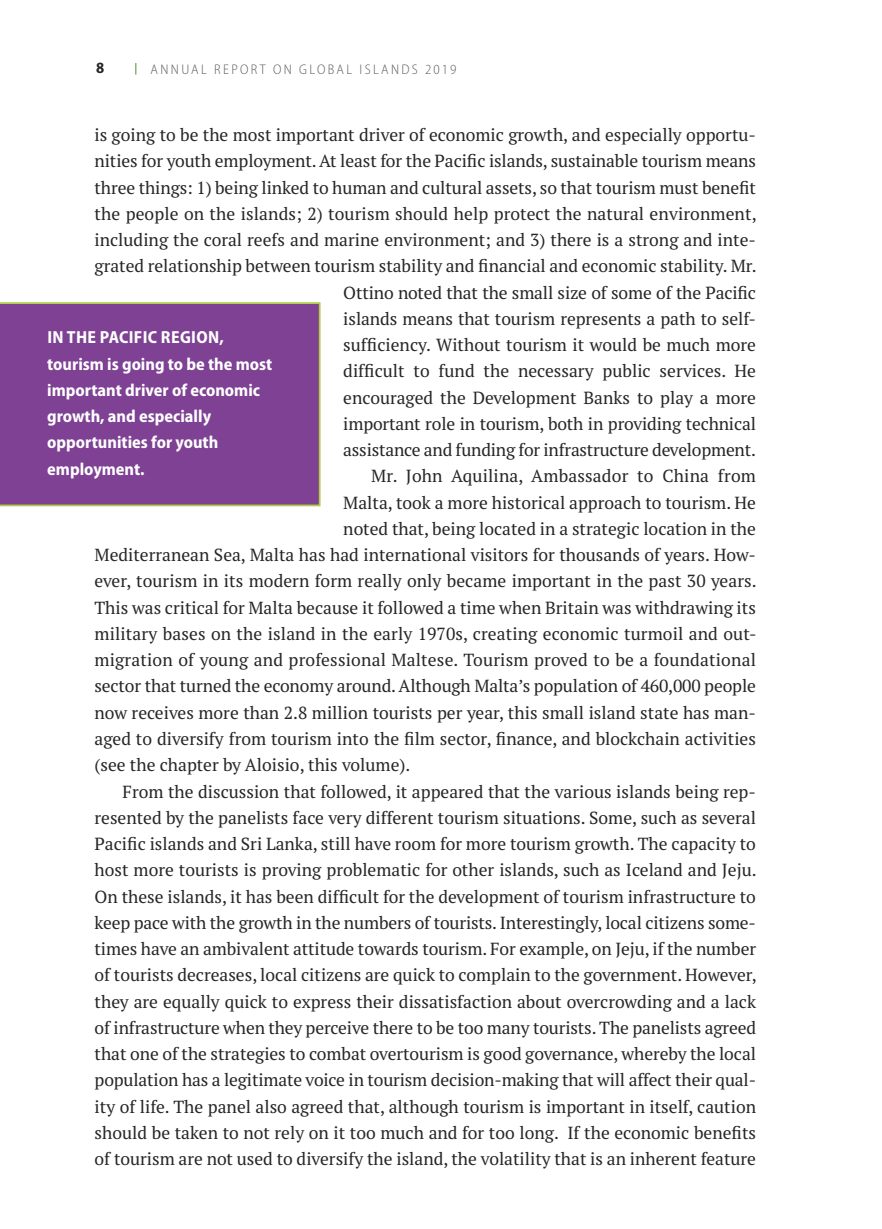
<style>
.page{position:relative;width:882px;height:1229px;background:#fff}
.page>*{position:absolute;margin:0;border:0;box-sizing:border-box;transform-origin:0 0}
.t1{font:17.5px "PT Serif";color:#272526}
.t2{font:700 semi-condensed 17.5px/26.2px "Myriad Pro";color:#fff}
.t3{font:700 semi-condensed 15.75px "Myriad Pro";color:#272526}
.t4{font:300 semi-condensed 14px "Myriad Pro";letter-spacing:.17em;color:#5d5c5c}
</style>
<div class="page">
<svg style="left:135px;top:63px;width:1px;height:12px"></svg>
<div style="left:0;top:302px;width:321px;height:204px;background:#7e4194"></div>
<p class="t3" style="left:96px;top:59px;width:10px">8</p>
<p class="t4" style="left:151px;top:61px;width:307px">ANNUAL REPORT ON GLOBAL ISLANDS 2019</p>
<p class="t1" style="left:94px;top:123px;width:663px">is going to be the most important driver of economic growth, and especially opportu-</p>
<p class="t1" style="left:94px;top:150px;width:663px">nities for youth employment.At least for the Pacific islands, sustainable tourism means</p>
<p class="t1" style="left:95px;top:176px;width:663px">three things: 1) being linked to human and cultural assets, so that tourism must benefit</p>
<p class="t1" style="left:94px;top:202px;width:664px">the people on the islands; 2) tourism should help protect the natural environment,</p>
<p class="t1" style="left:94px;top:228px;width:663px">including the coral reefs and marine environment; and 3) there is a strong and inte-</p>
<p class="t1" style="left:95px;top:255px;width:664px">grated relationship between tourism stability and financial and economic stability. Mr.</p>
<p class="t1" style="left:343px;top:281px;width:414px">Ottino noted that the small size of some of the Pacific</p>
<p class="t1" style="left:343px;top:307px;width:414px">islands means that tourism represents a path to self-</p>
<p class="t1" style="left:343px;top:333px;width:414px">sufficiency. Without tourism it would be much more</p>
<p class="t1" style="left:343px;top:360px;width:414px">difficult to fund the necessary public services. He</p>
<p class="t1" style="left:343px;top:386px;width:414px">encouraged the Development Banks to play a more</p>
<p class="t1" style="left:343px;top:412px;width:414px">important role in tourism, both in providing technical</p>
<p class="t1" style="left:343px;top:438px;width:414px">assistance and funding for infrastructure development.</p>
<p class="t1" style="left:371px;top:465px;width:386px">Mr. John Aquilina, Ambassador to China from</p>
<p class="t1" style="left:343px;top:491px;width:414px">Malta, took a more historical approach to tourism. He</p>
<p class="t1" style="left:343px;top:517px;width:414px">noted that, being located in a strategic location in the</p>
<p class="t1" style="left:94px;top:543px;width:663px">Mediterranean Sea, Malta has had international visitors for thousands of years. How-</p>
<p class="t1" style="left:94px;top:570px;width:664px">ever, tourism in its modern form really only became important in the past 30 years.</p>
<p class="t1" style="left:94px;top:596px;width:663px">This was critical for Malta because it followed a time when Britain was withdrawing its</p>
<p class="t1" style="left:94px;top:622px;width:664px">military bases on the island in the early 1970s, creating economic turmoil and out-</p>
<p class="t1" style="left:94px;top:648px;width:663px">migration of young and professional Maltese. Tourism proved to be a foundational</p>
<p class="t1" style="left:94px;top:675px;width:663px">sector that turned the economy around.Although Malta’s population of 460,000 people</p>
<p class="t1" style="left:94px;top:701px;width:663px">now receives more than 2.8 million tourists per year, this small island state has man-</p>
<p class="t1" style="left:95px;top:727px;width:663px">aged to diversify from tourism into the film sector, finance, and blockchain activities</p>
<p class="t1" style="left:95px;top:753px;width:317px">(see the chapter by Aloisio, this volume).</p>
<p class="t1" style="left:123px;top:780px;width:635px">From the discussion that followed, it appeared that the various islands being rep-</p>
<p class="t1" style="left:94px;top:806px;width:663px">resented by the panelists face very different tourism situations. Some, such as several</p>
<p class="t1" style="left:94px;top:832px;width:663px">Pacific islands and Sri Lanka, still have room for more tourism growth. The capacity to</p>
<p class="t1" style="left:95px;top:858px;width:664px">host more tourists is proving problematic for other islands, such as Iceland and Jeju.</p>
<p class="t1" style="left:94px;top:885px;width:663px">On these islands, it has been difficult for the development of tourism infrastructure to</p>
<p class="t1" style="left:94px;top:911px;width:663px">keep pace with the growth in the numbers of tourists. Interestingly, local citizens some-</p>
<p class="t1" style="left:95px;top:937px;width:663px">times have an ambivalent attitude towards tourism. For example, on Jeju, if the number</p>
<p class="t1" style="left:95px;top:963px;width:664px">of tourists decreases, local citizens are quick to complain to the government. However,</p>
<p class="t1" style="left:95px;top:990px;width:663px">they are equally quick to express their dissatisfaction about overcrowding and a lack</p>
<p class="t1" style="left:95px;top:1016px;width:663px">of infrastructure when they perceive there to be too many tourists. The panelists agreed</p>
<p class="t1" style="left:95px;top:1042px;width:663px">that one of the strategies to combat overtourism is good governance, whereby the local</p>
<p class="t1" style="left:95px;top:1068px;width:663px">population has a legitimate voice in tourism decision-making that will affect their qual-</p>
<p class="t1" style="left:95px;top:1095px;width:663px">ity of life. The panel also agreed that, although tourism is important in itself, caution</p>
<p class="t1" style="left:95px;top:1121px;width:663px">should be taken to not rely on it too much and for too long. If the economic benefits</p>
<p class="t1" style="left:95px;top:1147px;width:663px">of tourism are not used to diversify the island, the volatility that is an inherent feature</p>
<p class="t2" style="left:47px;top:324px;width:227px">IN THE PACIFIC REGION, tourism is going to be the most important driver of economic growth, and especially opportunities for youth employment.</p>
</div>
